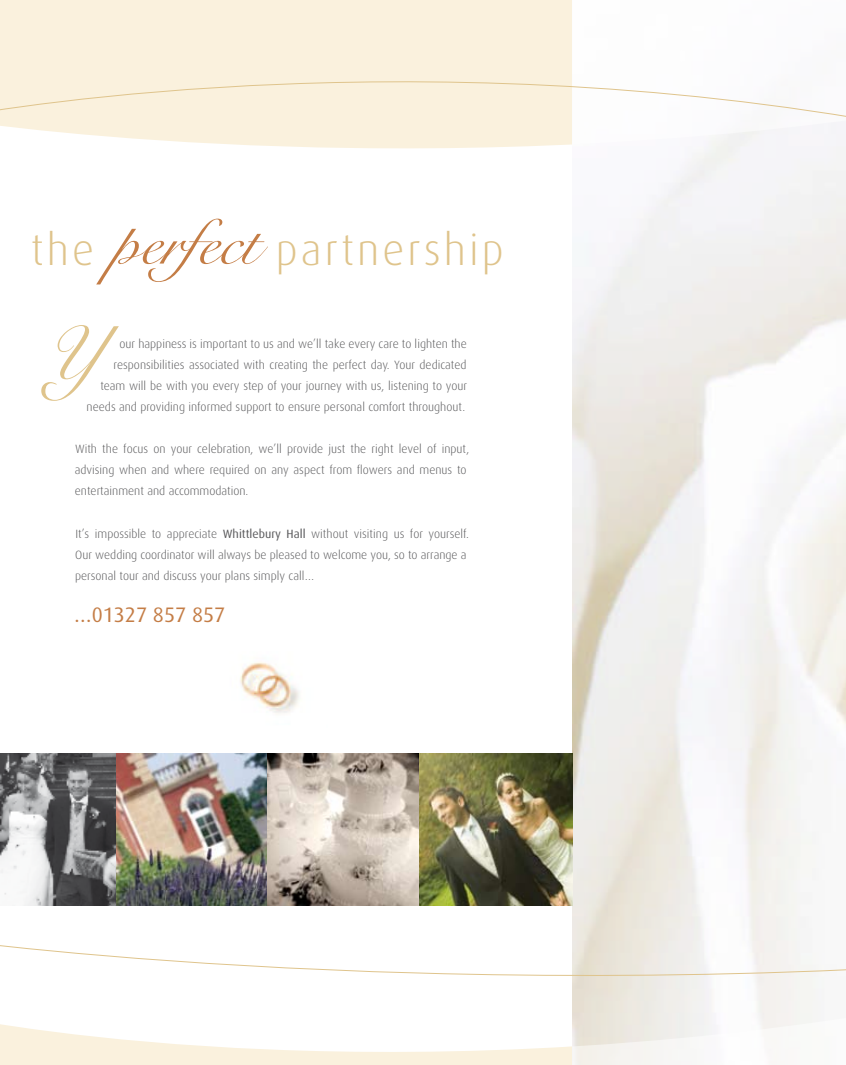
<style>
.page{position:relative;width:846px;height:1065px;background:#fff}
.page>*{position:absolute;margin:0;border:0;box-sizing:border-box;transform-origin:0 0}
.t1{font:300 43.5px "Dax";letter-spacing:.07em;color:#dfc48c}
.t2{font:21px "Dax";color:#c47d46}
.t3{font:300 12px/21px "Dax";color:#58585a}
.s1{font-family:"Snell Roundhand Script";font-weight:400;font-size:64.5px;color:#c47d46}
.s2{font-weight:400}
</style>
<div class="page">
<div style="left:0;top:0;width:572px;height:36px;background:#faf1dd"></div>
<svg style="left:0;top:1024px;width:572px;height:40px"></svg>
<img style="left:572px;top:200px;width:274px;height:658px">
<img style="left:0;top:753px;width:572px;height:105px">
<svg style="left:41px;top:325px;width:78px;height:75px"></svg>
<img style="left:240px;top:662px;width:59px;height:52px">
<svg style="left:0;top:858px;width:846px;height:119px"></svg>
<svg style="left:572px;top:977px;width:246px;height:87px"></svg>
<svg style="left:0;top:36px;width:846px;height:164px"></svg>
<h1 class="t1" style="left:31px;top:226px;width:474px">the <span class="s1">perfect</span> partnership</h1>
<p class="t3" style="left:87px;top:334px;width:382px;text-align:right">our happiness is important to us and we’ll take every care to lighten the responsibilities associated with creating the perfect day. Your dedicated team will be with you every step of your journey with us, listening to your needs and providing informed support to ensure personal comfort throughout.</p>
<p class="t3" style="left:75px;top:439px;width:396px">With the focus on your celebration, we’ll provide just the right level of input, advising when and where required on any aspect from flowers and menus to entertainment and accommodation.</p>
<p class="t3" style="left:75px;top:523px;width:395px">It’s impossible to appreciate <span class="s2">Whittlebury Hall</span> without visiting us for yourself.<br>Our wedding coordinator will always be pleased to welcome you, so to arrange a personal tour and discuss your plans simply call…</p>
<h2 class="t2" style="left:74px;top:602px;width:153px">…01327 857 857</h2>
</div>
